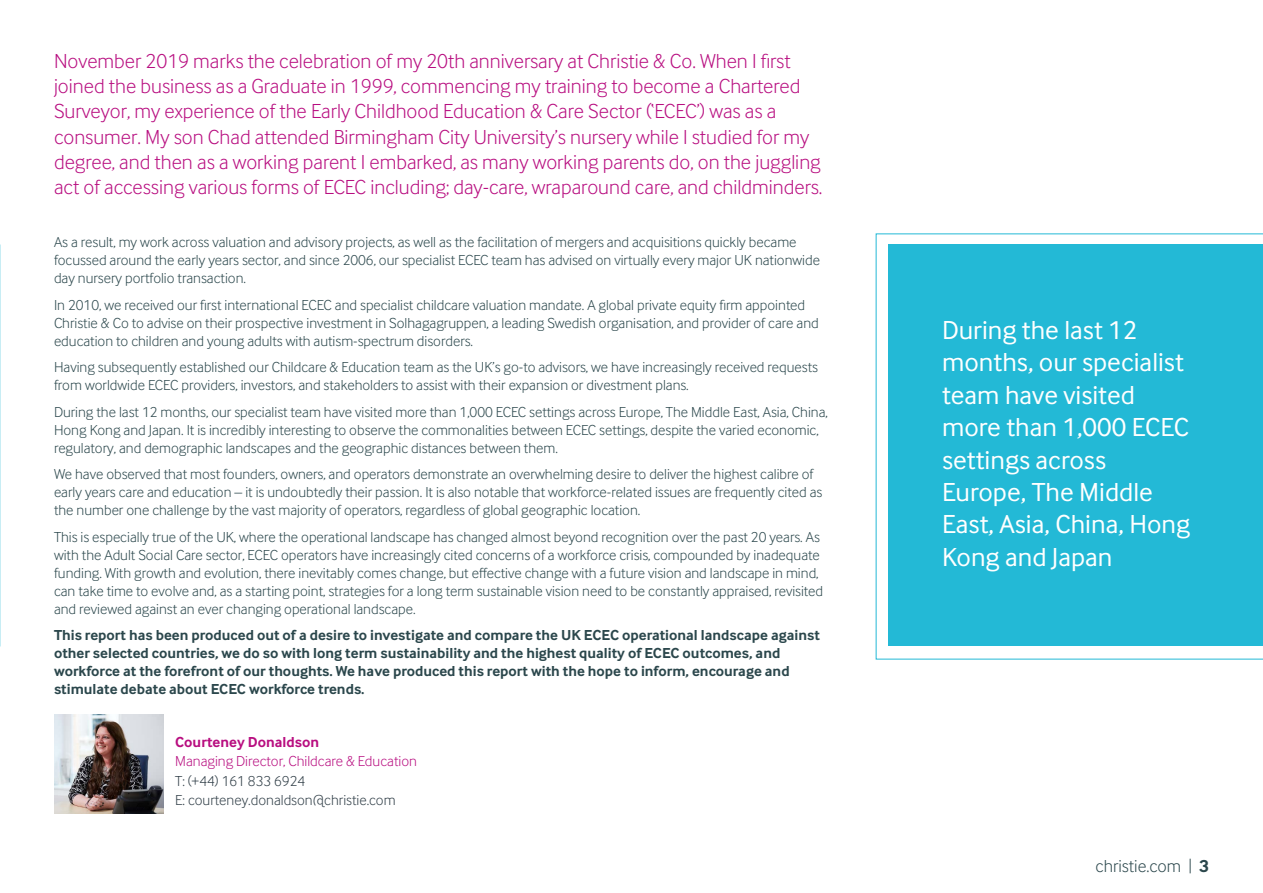
<style>
.page{position:relative;width:1263px;height:893px;background:#fff}
.page>*{position:absolute;margin:0;border:0;box-sizing:border-box;transform-origin:0 0}
.t1{font:27px/32.4px "Inter Face";color:#fff}
.t2{font:300 21px/25.2px "Inter Face";color:#b80e80}
.t3{font:300 18px "Inter Face";color:#2b474c}
.t4{font:300 15px/18px "Inter Face";color:#2b474c}
.t5{font:700 15px/18px "Inter Face";color:#2b474c}
.t6{font:300 15px/19.5px "Inter Face";color:#303e47}
.t7{font:300 15px "Inter Face";color:#b80e80}
.t8{font:700 15px "Inter Face";color:#b80e80}
.s1{font-weight:700}
</style>
<div class="page">
<svg style="left:0;top:244px;width:1px;height:403px"></svg>
<img style="left:54px;top:714px;width:109px;height:99px">
<svg style="left:876px;top:234px;width:387px;height:425px;background:#34bed9"></svg>
<p class="t2" style="left:54px;top:48px;width:770px">November 2019 marks the celebration of my 20th anniversary at Christie &amp; Co. When I first joined the business as a Graduate in 1999, commencing my training to become a Chartered Surveyor, my experience of the Early Childhood Education &amp; Care Sector (‘ECEC’) was as a consumer. My son Chad attended Birmingham City University’s nursery while I studied for my degree, and then as a working parent I embarked, as many working parents do, on the juggling act of accessing various forms of ECEC including; day-care, wraparound care, and childminders.</p>
<p class="t4" style="left:54px;top:233px;width:767px">As a result, my work across valuation and advisory projects, as well as the facilitation of mergers and acquisitions quickly became focussed around the early years sector, and since 2006, our specialist ECEC team has advised on virtually every major UK nationwide day nursery portfolio transaction.</p>
<p class="t4" style="left:54px;top:295px;width:766px">In 2010, we received our first international ECEC and specialist childcare valuation mandate. A global private equity firm appointed<br>Christie &amp; Co to advise on their prospective investment in Solhagagruppen, a leading Swedish organisation, and provider of care and education to children and young adults with autism-spectrum disorders.</p>
<p class="t4" style="left:54px;top:358px;width:765px">Having subsequently established our Childcare &amp; Education team as the UK’s go-to advisors, we have increasingly received requests from worldwide ECEC providers, investors, and stakeholders to assist with their expansion or divestment plans.</p>
<p class="t4" style="left:54px;top:402px;width:775px">During the last 12 months, our specialist team have visited more than 1,000 ECEC settings across Europe, The Middle East, Asia, China,<br>Hong Kong and Japan. It is incredibly interesting to observe the commonalities between ECEC settings, despite the varied economic, regulatory, and demographic landscapes and the geographic distances between them.</p>
<p class="t4" style="left:54px;top:465px;width:770px">We have observed that most founders, owners, and operators demonstrate an overwhelming desire to deliver the highest calibre of early years care and education – it is undoubtedly their passion. It is also notable that workforce-related issues are frequently cited as the number one challenge by the vast majority of operators, regardless of global geographic location.</p>
<p class="t4" style="left:54px;top:527px;width:771px">This is especially true of the UK, where the operational landscape has changed almost beyond recognition over the past 20 years. As with the Adult Social Care sector, ECEC operators have increasingly cited concerns of a workforce crisis, compounded by inadequate funding. With growth and evolution, there inevitably comes change, but effective change with a future vision and landscape in mind, can take time to evolve and, as a starting point, strategies for a long term sustainable vision need to be constantly appraised, revisited and reviewed against an ever changing operational landscape.</p>
<p class="t5" style="left:54px;top:626px;width:767px">This report has been produced out of a desire to investigate and compare the UK ECEC operational landscape against other selected countries, we do so with long term sustainability and the highest quality of ECEC outcomes, and workforce at the forefront of our thoughts. We have produced this report with the hope to inform, encourage and stimulate debate about ECEC workforce trends.</p>
<p class="t8" style="left:175px;top:733px;width:145px">Courteney Donaldson</p>
<p class="t7" style="left:175px;top:753px;width:243px">Managing Director, Childcare &amp; Education</p>
<p class="t6" style="left:175px;top:771px;width:222px">T: (+44) 161 833 6924<br>E: courteney.donaldson@christie.com</p>
<h1 class="t1" style="left:942px;top:314px;width:250px">During the last 12 months, our specialist team have visited more than 1,000 ECEC settings across<br>Europe, The Middle<br>East, Asia, China, Hong<br>Kong and Japan</h1>
<p class="t3" style="left:1095px;top:856px;width:115px">christie.com | <span class="s1">3</span></p>
</div>
